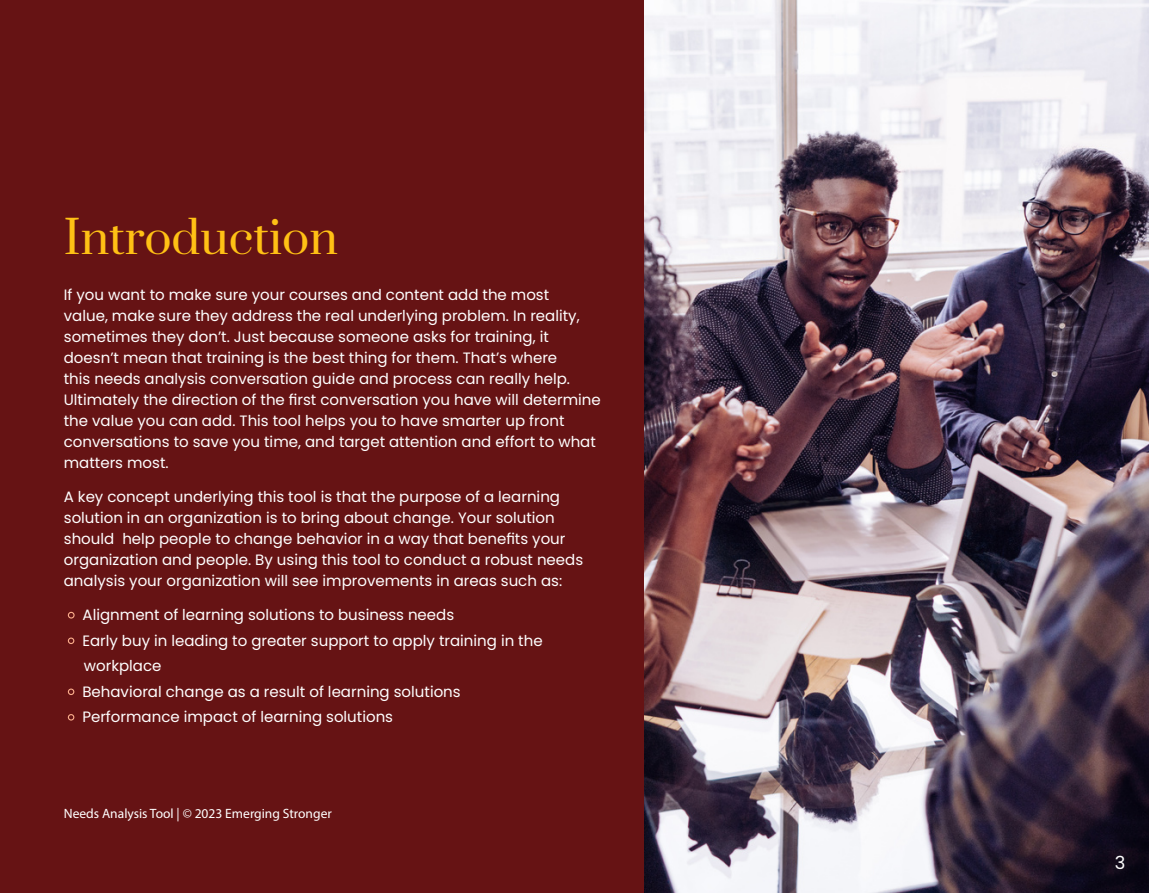
<style>
.page{position:relative;width:1149px;height:893px;background:#fff}
.page>*{position:absolute;margin:0;border:0;box-sizing:border-box;transform-origin:0 0}
.t1{font:45px "Prata";color:#ffc115}
.t2{font:18px "Poppins";color:#fff}
.t3{font:15px/21px "Poppins";color:#fff}
.t4{font:13.5px "Myriad Pro";color:#fff}
</style>
<div class="page">
<div style="left:0;top:0;width:1148px;height:893px;background:#661314"></div>
<div style="left:68px;top:612px;width:7px;height:7px;border:1px solid #fdaf8d;border-radius:50%"></div>
<div style="left:68px;top:637px;width:6px;height:7px;border:1px solid #fdaf8d;border-radius:50%"></div>
<div style="left:68px;top:688px;width:6px;height:7px;border:1px solid #fdaf8d;border-radius:50%"></div>
<div style="left:68px;top:714px;width:6px;height:7px;border:1px solid #fdaf8d;border-radius:50%"></div>
<img style="left:644px;top:0;width:504px;height:893px">
<h1 class="t1" style="left:64px;top:200px;width:275px">Introduction</h1>
<p class="t3" style="left:64px;top:285px;width:538px">If you want to make sure your courses and content add the most<br>value, make sure they address the real underlying problem. In reality, sometimes they don’t. Just because someone asks for training, it doesn’t mean that training is the best thing for them. That’s where<br>this needs analysis conversation guide and process can really help.<br>Ultimately the direction of the first conversation you have will determine the value you can add. This tool helps you to have smarter up front conversations to save you time, and target attention and effort to what matters most.</p>
<p class="t3" style="left:64px;top:486px;width:520px">A key concept underlying this tool is that the purpose of a learning solution in an organization is to bring about change. Your solution should help people to change behavior in a way that benefits your organization and people. By using this tool to conduct a robust needs analysis your organization will see improvements in areas such as:</p>
<p class="t3" style="left:82px;top:602px;width:461px;line-height:25.5px">Alignment of learning solutions to business needs<br>Early buy in leading to greater support to apply training in the workplace<br>Behavioral change as a result of learning solutions Performance impact of learning solutions</p>
<p class="t4" style="left:64px;top:805px;width:269px">Needs Analysis Tool | © 2023 Emerging Stronger</p>
<p class="t2" style="left:1114px;top:853px;width:12px">3</p>
</div>
